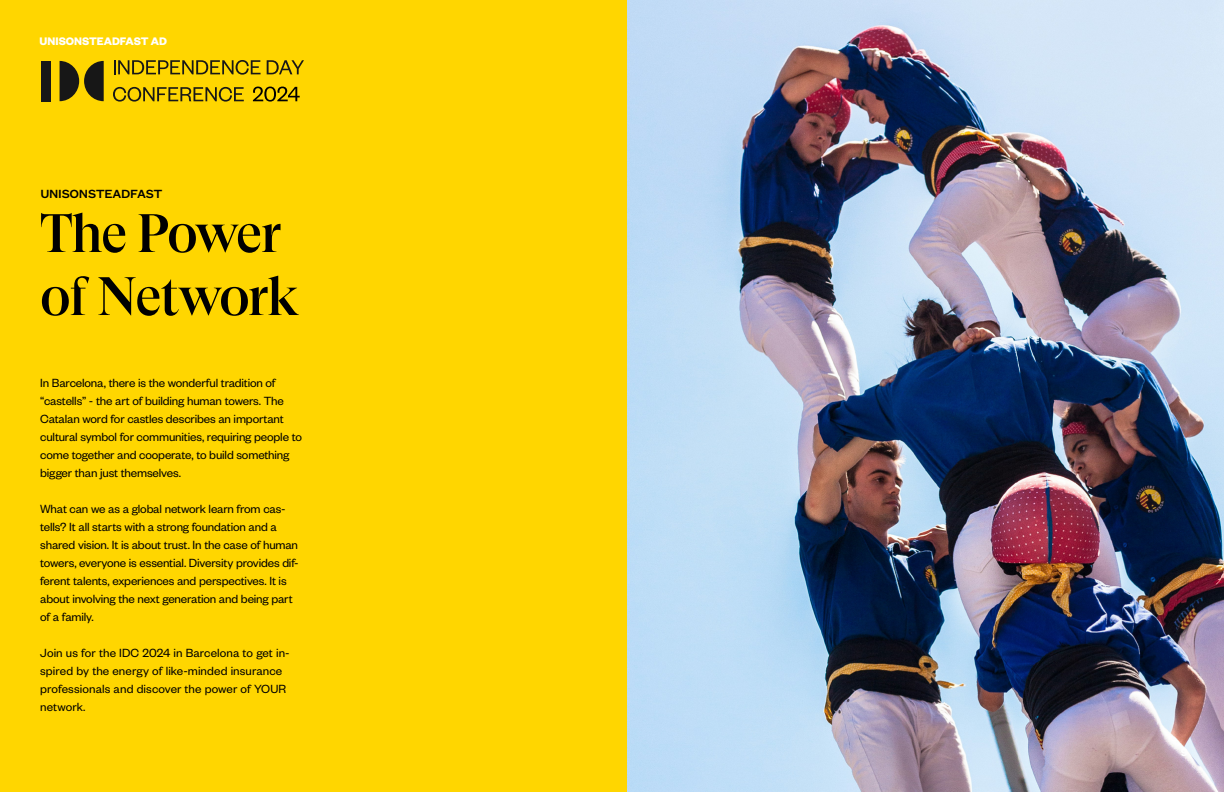
<style>
.page{position:relative;width:1224px;height:792px;background:#ffd600}
.page>*{position:absolute;margin:0;border:0;box-sizing:border-box;transform-origin:0 0}
.t1{font:500 54px/63px "GT Super Display";letter-spacing:-.03em;color:#000}
.t2{font:13px/18px "Founders Grotesk";letter-spacing:-.01em;color:#000}
.t3{font:500 13px "Founders Grotesk Text";letter-spacing:-.02em;color:#000}
.t4{font:700 12px "Founders Grotesk";color:#fff}
.t5{font:500 12px "Founders Grotesk Text";color:#fff}
</style>
<div class="page">
<svg style="left:60px;top:61px;width:44px;height:40px"></svg>
<div style="left:41px;top:61px;width:9px;height:40px;background:#171717"></div>
<svg style="left:114px;top:60px;width:147px;height:15px"></svg>
<svg style="left:267px;top:60px;width:37px;height:14px"></svg>
<svg style="left:113px;top:87px;width:131px;height:15px"></svg>
<svg style="left:253px;top:87px;width:47px;height:15px"></svg>
<img style="left:627px;top:0;width:597px;height:792px">
<p class="t4" style="left:40px;top:34px;width:129px">UNISONSTEADFAST AD</p>
<p class="t3" style="left:40px;top:185px;width:124px">UNISONSTEADFAST</p>
<h1 class="t1" style="left:40px;top:203px;width:261px">The Power of Network</h1>
<p class="t2" style="left:40px;top:373px;width:263px">In Barcelona, there is the wonderful tradition of “castells” - the art of building human towers. The Catalan word for castles describes an important cultural symbol for communities, requiring people to come together and cooperate, to build something bigger than just themselves.</p>
<p class="t2" style="left:40px;top:499px;width:260px">What can we as a global network learn from cas&shy;tells? It all starts with a strong foundation and a shared vision. It is about trust. In the case of human towers, everyone is essential. Diversity provides dif&shy;ferent talents, experiences and perspectives. It is about involving the next generation and being part of a family.</p>
<p class="t2" style="left:40px;top:643px;width:251px">Join us for the IDC 2024 in Barcelona to get in&shy;spired by the energy of like-minded insurance professionals and discover the power of YOUR network.</p>
<p class="t5" style="left:1181px;top:744px;width:9px">9</p>
</div>
